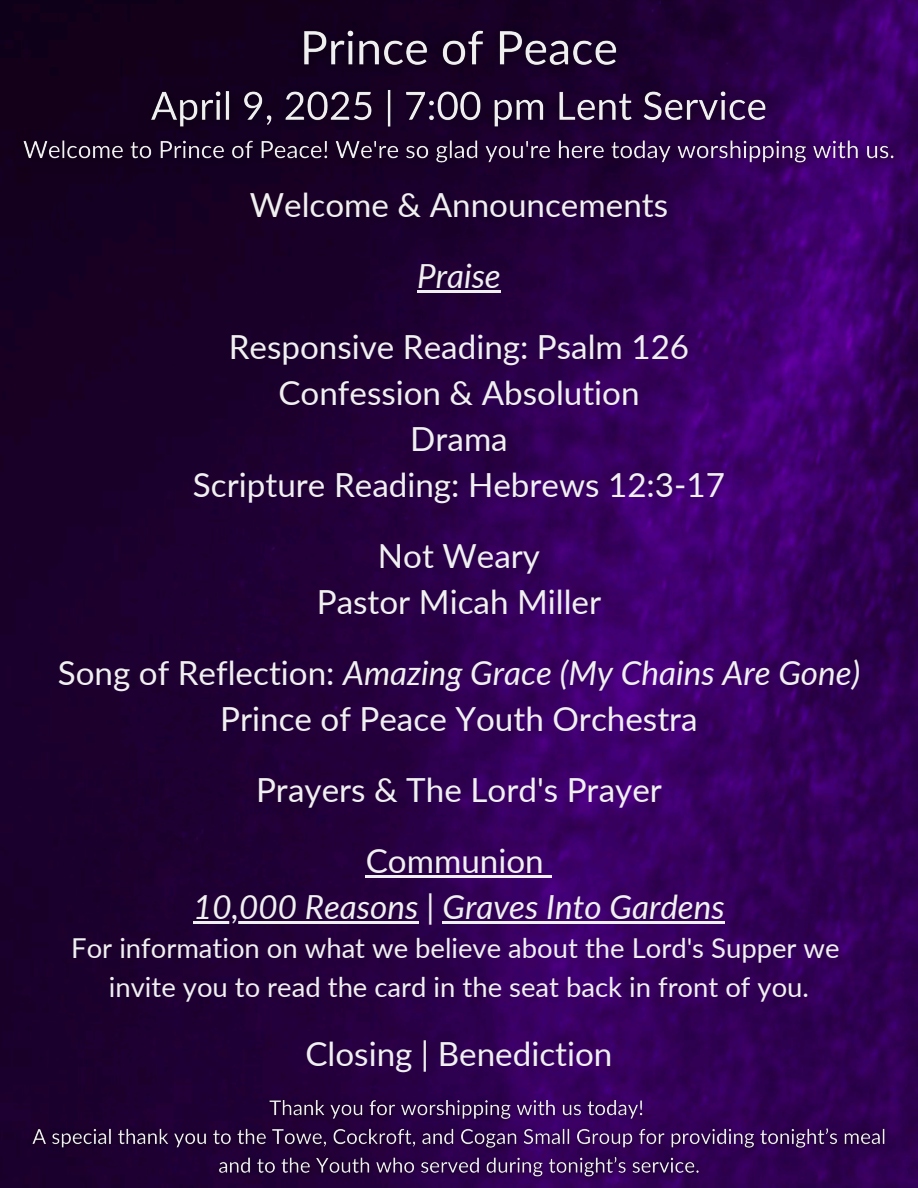
<style>
.page{position:relative;width:918px;height:1188px;background:#fff}
.page>*{position:absolute;margin:0;border:0;box-sizing:border-box;transform-origin:0 0}
.t1{font:33.15px/46.2px "Lato";color:#f0f0f0;text-align:center}
.t2{font:italic 33.15px "Lato";color:#f0f0f0}
.t3{font:27.45px/38.2px "Lato";color:#f0f0f0;text-align:center}
.s1{font-style:italic}
</style>
<div class="page">
<img style="left:0;top:0;width:918px;height:1188px">
<hr style="left:417px;top:290px;width:84px;height:2px;background:#f0f0f0">
<hr style="left:366px;top:875px;width:178px;height:2px;background:#f0f0f0">
<svg style="left:544px;top:875px;width:8px;height:2px"></svg>
<hr style="left:193px;top:921px;width:225px;height:3px;background:#f0f0f0">
<hr style="left:443px;top:921px;width:282px;height:3px;background:#f0f0f0">
<img style="left:3px;top:10px;width:912px;height:176px">
<img style="left:22px;top:1089px;width:874px;height:98px">
<h1 class="t1" style="left:250px;top:181px;width:420px">Welcome &amp; Announcements</h1>
<h1 class="t2" style="left:417px;top:255px;width:85px">Praise</h1>
<h1 class="t1" style="left:193px;top:323px;width:534px">Responsive Reading: Psalm 126<br>Confession &amp; Absolution<br>Drama<br>Scripture Reading: Hebrews 12:3-17</h1>
<h1 class="t1" style="left:317px;top:532px;width:286px">Not Weary<br>Pastor Micah Miller</h1>
<h1 class="t1" style="left:58px;top:649px;width:804px">Song of Reflection: <span class="s1">Amazing Grace (My Chains Are Gone)<br></span>Prince of Peace Youth Orchestra</h1>
<h1 class="t1" style="left:256px;top:766px;width:407px">Prayers &amp; The Lord's Prayer</h1>
<h2 class="t1" style="left:366px;top:837px;width:179px">Communion</h2>
<h1 class="t2" style="left:193px;top:886px;width:533px">10,000 Reasons | Graves Into Gardens</h1>
<h1 class="t3" style="left:71px;top:929px;width:770px">For information on what we believe about the Lord's Supper we invite you to read the card in the seat back in front of you.</h1>
<h1 class="t1" style="left:305px;top:1030px;width:309px">Closing | Benediction</h1>
</div>
